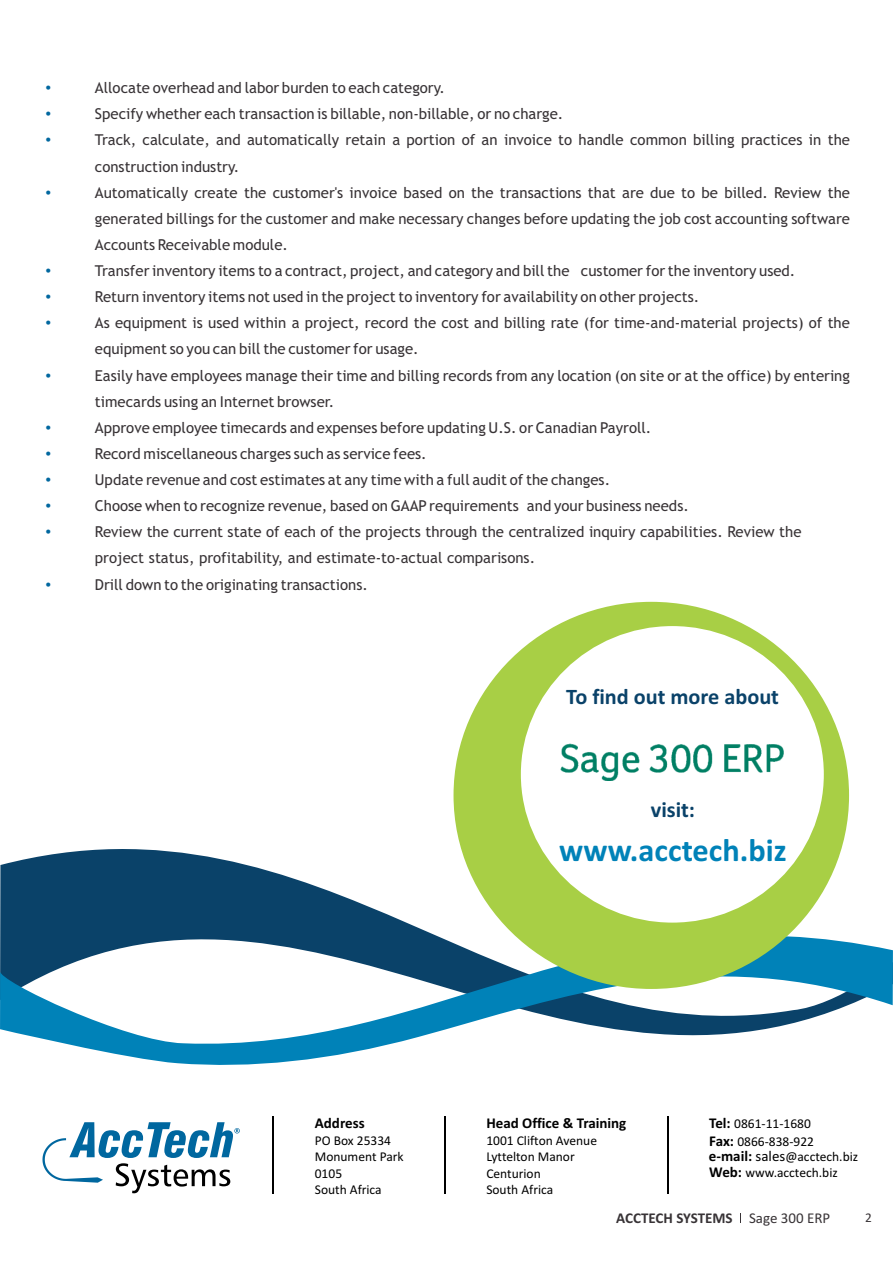
<style>
.page{position:relative;width:893px;height:1263px;background:#fff}
.page>*{position:absolute;margin:0;border:0;box-sizing:border-box;transform-origin:0 0}
.t1{font:700 32.4px "Calibri";color:#0082b8}
.t2{font:700 22.2px "Calibri";color:#0a4269}
.t3{font:15px/26.1px "Trebuchet MS";color:#383336}
.t4{font:700 15px "Calibri";color:#000}
.t5{font:700 15px "Calibri";color:#383336}
.t6{font:13.5px/16.5px "Calibri";color:#000}
.t7{font:13.35px "Calibri";color:#383336}
.s1{font-weight:700;font-size:15px}
.s2{font-size:15px}
.s3{font-weight:400}
</style>
<div class="page">
<svg style="left:0;top:781px;width:850px;height:381px"></svg>
<svg style="left:0;top:886px;width:893px;height:183px"></svg>
<div style="left:453px;top:602px;width:396px;height:387px;background:#a8cf45;border-radius:50%"></div>
<div style="left:521px;top:626px;width:303px;height:296px;background:#fff;border-radius:50%"></div>
<img style="left:560px;top:743px;width:224px;height:37px">
<hr style="left:444px;top:1116px;width:2px;height:78px;background:#000">
<hr style="left:273px;top:1116px;width:1px;height:78px;background:#000">
<hr style="left:667px;top:1116px;width:1px;height:78px;background:#000">
<svg style="left:42px;top:1122px;width:198px;height:71px"></svg>
<p class="t3" style="left:95px;top:76px;width:757px">Allocate overhead and labor burden to each category.<br>Specify whether each transaction is billable, non-billable, or no charge.<br>Track, calculate, and automatically retain a portion of an invoice to handle common billing practices in the construction industry.<br>Automatically create the customer's invoice based on the transactions that are due to be billed. Review the generated billings for the customer and make necessary changes before updating the job cost accounting software Accounts Receivable module.<br>Transfer inventory items to a contract, project, and category and bill the customer for the inventory used.<br>Return inventory items not used in the project to inventory for availability on other projects.<br>As equipment is used within a project, record the cost and billing rate (for time-and-material projects) of the equipment so you can bill the customer for usage.<br>Easily have employees manage their time and billing records from any location (on site or at the office) by entering timecards using an Internet browser.<br>Approve employee timecards and expenses before updating U.S. or Canadian Payroll.<br>Record miscellaneous charges such as service fees.<br>Update revenue and cost estimates at any time with a full audit of the changes.<br>Choose when to recognize revenue, based on GAAP requirements and your business needs.<br>Review the current state of each of the projects through the centralized inquiry capabilities. Review the project status, profitability, and estimate-to-actual comparisons.<br>Drill down to the originating transactions.</p>
<h2 class="t2" style="left:566px;top:688px;width:214px">To find out more about</h2>
<h2 class="t2" style="left:651px;top:801px;width:46px">visit:</h2>
<h1 class="t1" style="left:559px;top:836px;width:229px">www.acctech.biz</h1>
<p class="t4" style="left:315px;top:1116px;width:51px">Address</p>
<p class="t6" style="left:315px;top:1133px;width:90px">PO Box 25334<br>Monument Park<br>0105<br>South Africa</p>
<p class="t4" style="left:486px;top:1116px;width:142px">Head Office &amp; Training</p>
<p class="t6" style="left:486px;top:1133px;width:112px">1001 Clifton Avenue<br>Lyttelton Manor<br>Centurion<br>South Africa</p>
<p class="t6" style="left:709px;top:1115px;width:106px;line-height:18.3px"><span class="s1">Tel:</span> 0861-11-1680<br><span class="s1">Fax:</span> 0866-838-922</p>
<p class="t6" style="left:709px;top:1149px;width:151px"><span class="s1">e-mail:</span> <span class="s2">sales</span>@acctech.biz<br><span class="s1">Web:</span> www.acctech.biz</p>
<p class="t5" style="left:616px;top:1212px;width:216px">ACCTECH SYSTEMS <span class="s3">Sage 300 ERP</span></p>
<p class="t7" style="left:865px;top:1212px;width:8px">2</p>
</div>
